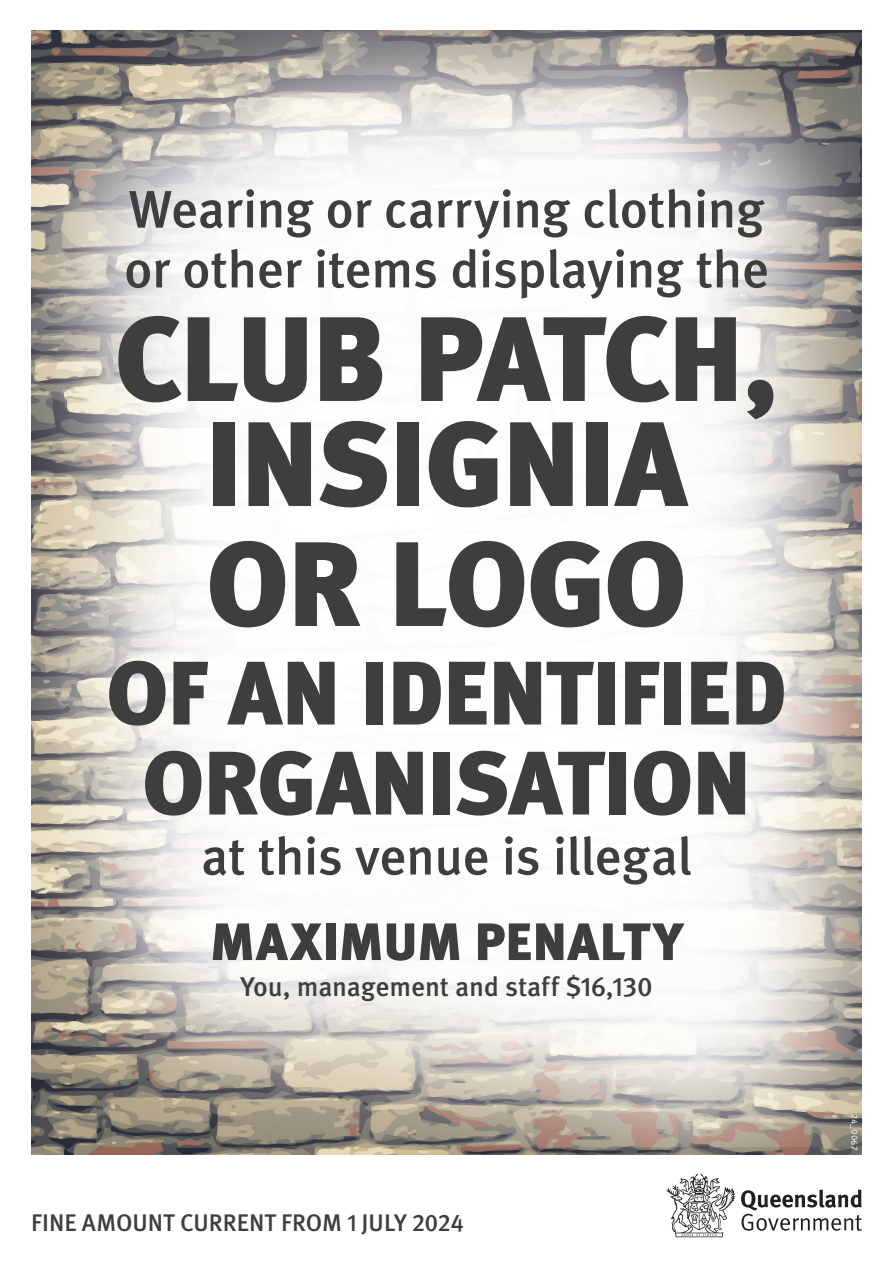
<style>
.page{position:relative;width:893px;height:1263px;background:#fff}
.page>*{position:absolute;margin:0;border:0;box-sizing:border-box;transform-origin:0 0}
.t1{font:900 120px/105px "Meta Pro";letter-spacing:-.015em;color:#3e3e3f;text-align:center}
.UNDER{font:900 90px/90px "Meta Pro";letter-spacing:-.01em;color:#3e3e3f;text-align:center}
.Small_caps{font:500 52.5px/60px "Meta Pro";letter-spacing:-.015em;color:#3e3e3f}
.ON_THE_SPOT{font:900 52.5px "Meta Pro";letter-spacing:.01em;color:#3e3e3f}
.Small{font:500 27px "Meta Pro";letter-spacing:-.01em;color:#3e3e3f}
.t2{font:500 24px "Meta Pro";color:#3e3e3f}
.t3{font:9px "Meta Pro Norm";letter-spacing:.02em;color:#fff}
</style>
<div class="page">
<img style="left:31px;top:30px;width:831px;height:1124px">
<svg style="left:741px;top:1189px;width:121px;height:42px"></svg>
<svg style="left:667px;top:1173px;width:68px;height:64px"></svg>
<p class="Small_caps" style="left:124px;top:176px;width:647px">Wearing or carrying clothing or other items displaying the</p>
<p class="t1" style="left:114px;top:301px;width:666px">CLUB PATCH,<br>INSIGNIA</p>
<p class="t1" style="left:206px;top:526px;width:483px">OR LOGO</p>
<p class="UNDER" style="left:106px;top:644px;width:682px">OF AN IDENTIFIED<br>ORGANISATION</p>
<p class="Small_caps" style="left:201px;top:823px;width:493px">at this venue is illegal</p>
<p class="ON_THE_SPOT" style="left:210px;top:900px;width:475px">MAXIMUM PENALTY</p>
<p class="Small" style="left:240px;top:966px;width:414px">You, management and staff $16,130</p>
<p class="t2" style="left:31px;top:1204px;width:434px">FINE AMOUNT CURRENT FROM 1 JULY 2024</p>
<p class="t3" style="left:861px;top:1114px;width:38px;rotate:90deg">24_0067</p>
</div>
